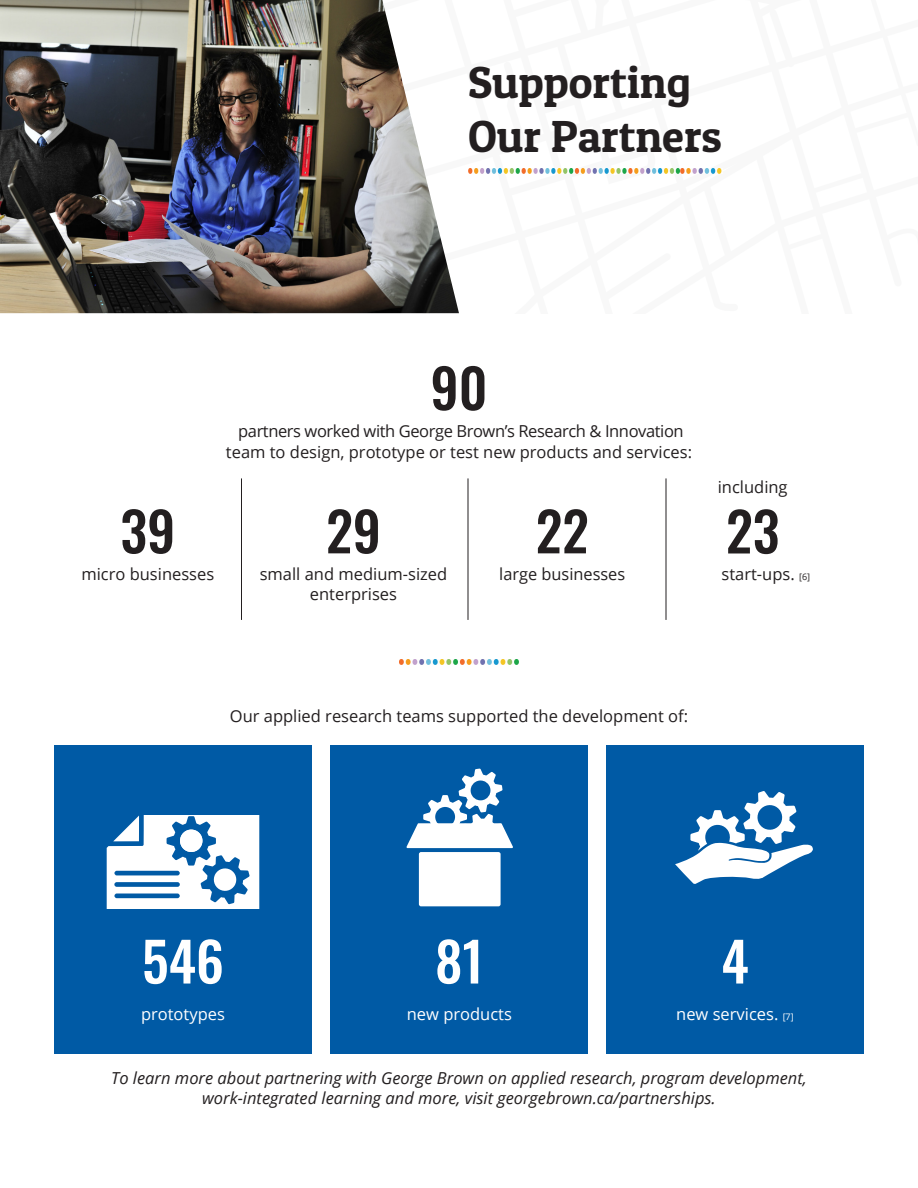
<style>
.page{position:relative;width:918px;height:1188px;background:#fff}
.page>*{position:absolute;margin:0;border:0;box-sizing:border-box;transform-origin:0 0}
.t1{font:500 54px "Oswald";color:#231f20}
.t2{font:500 54px "Oswald";color:#fff}
.t3{font:45px/54px "Patua One";color:#231f20}
.t4{font:italic 16.5px/19.5px "Open Sans";color:#231f20;text-align:center}
.t5{font:16.5px/19.5px "Open Sans";color:#231f20;text-align:center}
.t6{font:16.5px/21px "Open Sans";letter-spacing:-.025em;color:#231f20;text-align:center}
.t7{font:16.5px "Open Sans";color:#fff}
.s1{font-size:9px}
</style>
<div class="page">
<hr style="left:241px;top:478px;width:1px;height:142px;background:#231f20">
<hr style="left:468px;top:478px;width:1px;height:142px;background:#231f20">
<hr style="left:666px;top:478px;width:1px;height:142px;background:#231f20">
<div style="left:54px;top:746px;width:258px;height:308px;background:#005aa5"></div>
<div style="left:331px;top:746px;width:257px;height:308px;background:#005aa5"></div>
<div style="left:606px;top:746px;width:258px;height:308px;background:#005aa5"></div>
<img style="left:399px;top:660px;width:120px;height:5px">
<img style="left:0;top:0;width:459px;height:313px">
<img style="left:468px;top:169px;width:211px;height:4px">
<img style="left:681px;top:169px;width:41px;height:4px">
<svg style="left:107px;top:815px;width:152px;height:93px"></svg>
<div style="left:180px;top:830px;width:22px;height:22px;background:#fff;border-radius:50%"></div>
<div style="left:419px;top:852px;width:82px;height:54px;background:#fff;border-radius:2px"></div>
<svg style="left:407px;top:769px;width:106px;height:79px"></svg>
<svg style="left:675px;top:791px;width:138px;height:93px"></svg>
<h3 class="t3" style="left:468px;top:54px;width:255px">Supporting<br>Our Partners</h3>
<p class="t1" style="left:431px;top:360px;width:58px">90</p>
<p class="t6" style="left:226px;top:420px;width:468px">partners worked with George Brown’s Research &amp; Innovation team to design, prototype or test new products and services:</p>
<p class="t1" style="left:120px;top:503px;width:56px">39</p>
<p class="t5" style="left:81px;top:564px;width:134px">micro businesses</p>
<p class="t1" style="left:326px;top:503px;width:56px">29</p>
<p class="t5" style="left:260px;top:564px;width:189px">small and medium-sized enterprises</p>
<p class="t1" style="left:536px;top:503px;width:55px">22</p>
<p class="t5" style="left:499px;top:564px;width:127px">large businesses</p>
<p class="t5" style="left:718px;top:477px;width:71px">including</p>
<p class="t1" style="left:726px;top:503px;width:55px">23</p>
<p class="t5" style="left:722px;top:564px;width:90px">start-ups. <span class="s1">[6]</span></p>
<p class="t5" style="left:230px;top:706px;width:460px">Our applied research teams supported the development of:</p>
<p class="t2" style="left:142px;top:933px;width:83px">546</p>
<p class="t7" style="left:141px;top:1002px;width:85px">prototypes</p>
<p class="t2" style="left:435px;top:933px;width:50px">81</p>
<p class="t7" style="left:407px;top:1002px;width:107px">new products</p>
<p class="t2" style="left:721px;top:933px;width:29px">4</p>
<p class="t7" style="left:676px;top:1002px;width:119px">new services. <span class="s1">[7]</span></p>
<p class="t4" style="left:111px;top:1068px;width:697px">To learn more about partnering with George Brown on applied research, program development, work-integrated learning and more, visit georgebrown.ca/partnerships.</p>
</div>
